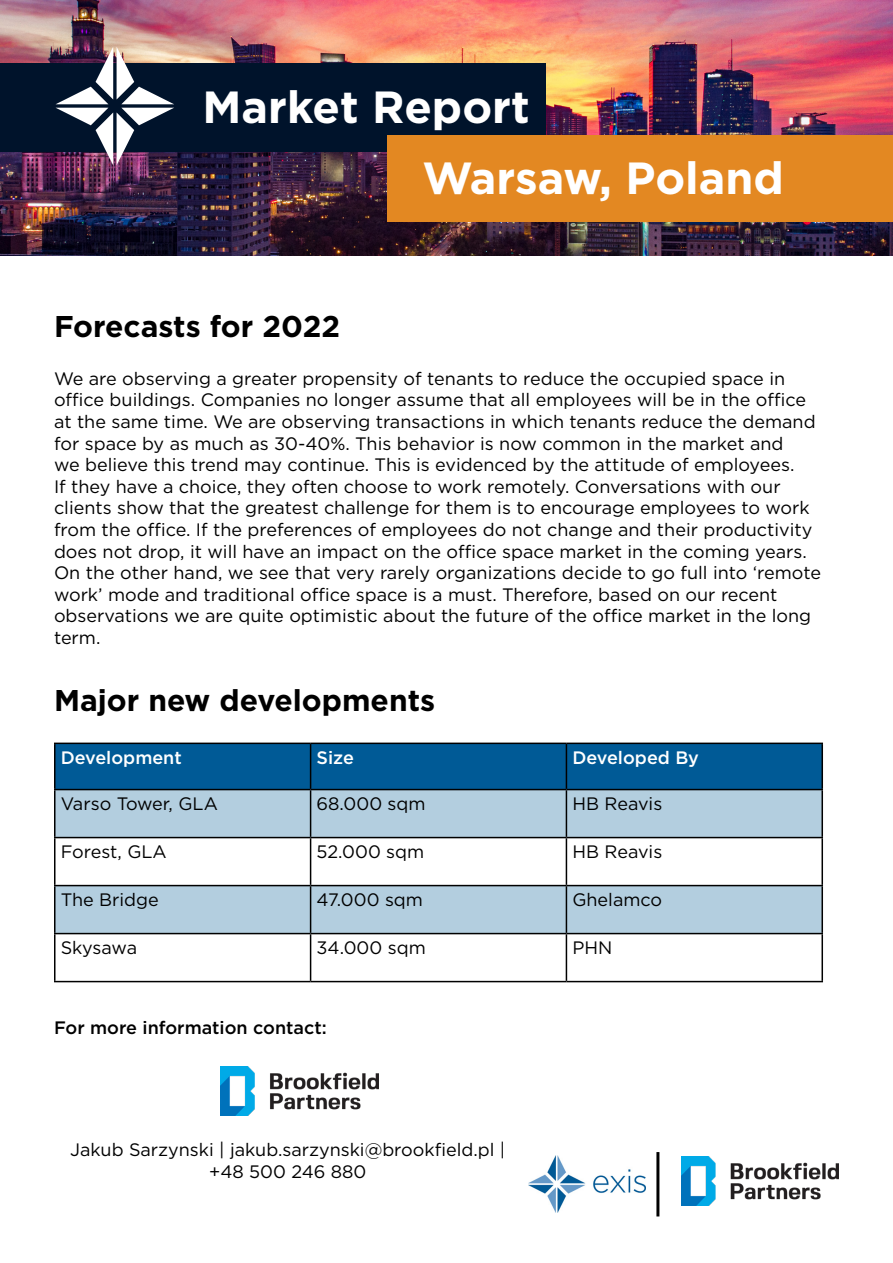
<style>
.page{position:relative;width:893px;height:1263px;background:#fff}
.page>*{position:absolute;margin:0;border:0;box-sizing:border-box;transform-origin:0 0}
.t1{font:700 45px "Gotham";color:#fff}
.t2{font:700 30px "Gotham";color:#000}
.t3{font:18px/21.6px "Gotham";color:#000}
.t4{font:500 18px "Gotham";color:#fff}
.t5{font:500 18px "Gotham";color:#000}
</style>
<div class="page">
<img style="left:0;top:0;width:893px;height:255px">
<div style="left:0;top:63px;width:545px;height:88px;background:#00132b"></div>
<div style="left:387px;top:135px;width:506px;height:87px;background:#e38822"></div>
<img style="left:56px;top:47px;width:118px;height:118px">
<img style="left:528px;top:1156px;width:117px;height:57px">
<hr style="left:656px;top:1152px;width:3px;height:64px;background:#000">
<div style="left:56px;top:744px;width:765px;height:45px;background:#005a96"></div>
<svg style="left:56px;top:790px;width:765px;height:143px;fill:#b3cedf"></svg>
<svg style="left:56px;top:934px;width:765px;height:47px"></svg>
<hr style="left:54px;top:743px;width:257px;height:1px;background:#000">
<hr style="left:54px;top:744px;width:2px;height:45px;background:#000">
<hr style="left:311px;top:743px;width:255px;height:1px;background:#000">
<hr style="left:310px;top:744px;width:1px;height:45px;background:#000">
<hr style="left:566px;top:743px;width:257px;height:1px;background:#000">
<hr style="left:566px;top:744px;width:1px;height:45px;background:#000">
<hr style="left:821px;top:744px;width:2px;height:45px;background:#000">
<hr style="left:54px;top:789px;width:257px;height:1px;background:#000">
<hr style="left:54px;top:790px;width:2px;height:47px;background:#000">
<hr style="left:311px;top:789px;width:255px;height:1px;background:#000">
<hr style="left:310px;top:790px;width:1px;height:47px;background:#000">
<hr style="left:566px;top:789px;width:257px;height:1px;background:#000">
<hr style="left:566px;top:790px;width:1px;height:47px;background:#000">
<hr style="left:821px;top:790px;width:2px;height:47px;background:#000">
<hr style="left:54px;top:837px;width:257px;height:1px;background:#000">
<hr style="left:54px;top:838px;width:2px;height:47px;background:#000">
<hr style="left:311px;top:837px;width:255px;height:1px;background:#000">
<hr style="left:310px;top:838px;width:1px;height:47px;background:#000">
<hr style="left:566px;top:837px;width:257px;height:1px;background:#000">
<hr style="left:566px;top:838px;width:1px;height:47px;background:#000">
<hr style="left:821px;top:838px;width:2px;height:47px;background:#000">
<hr style="left:54px;top:885px;width:257px;height:1px;background:#000">
<hr style="left:54px;top:886px;width:2px;height:47px;background:#000">
<hr style="left:311px;top:885px;width:255px;height:1px;background:#000">
<hr style="left:310px;top:886px;width:1px;height:47px;background:#000">
<hr style="left:566px;top:885px;width:257px;height:1px;background:#000">
<hr style="left:566px;top:886px;width:1px;height:47px;background:#000">
<hr style="left:821px;top:886px;width:2px;height:47px;background:#000">
<hr style="left:54px;top:933px;width:257px;height:1px;background:#000">
<hr style="left:54px;top:934px;width:2px;height:47px;background:#000">
<hr style="left:311px;top:933px;width:255px;height:1px;background:#000">
<hr style="left:310px;top:934px;width:1px;height:47px;background:#000">
<hr style="left:566px;top:933px;width:257px;height:1px;background:#000">
<hr style="left:566px;top:934px;width:1px;height:47px;background:#000">
<hr style="left:821px;top:934px;width:2px;height:47px;background:#000">
<hr style="left:54px;top:981px;width:257px;height:1px;background:#000">
<hr style="left:311px;top:981px;width:255px;height:1px;background:#000">
<hr style="left:566px;top:981px;width:257px;height:1px;background:#000">
<img style="left:681px;top:1156px;width:158px;height:49px">
<img style="left:221px;top:1066px;width:157px;height:49px">
<p class="t1" style="left:202px;top:77px;width:329px">Market Report</p>
<p class="t1" style="left:422px;top:148px;width:363px">Warsaw, Poland</p>
<p class="t2" style="left:54px;top:307px;width:288px">Forecasts for 2022</p>
<p class="t3" style="left:54px;top:367px;width:769px">We are observing a greater propensity of tenants to reduce the occupied space in office buildings. Companies no longer assume that all employees will be in the office at the same time. We are observing transactions in which tenants reduce the demand for space by as much as 30-40%. This behavior is now common in the market and<br>we believe this trend may continue. This is evidenced by the attitude of employees.<br>If they have a choice, they often choose to work remotely. Conversations with our clients show that the greatest challenge for them is to encourage employees to work from the office. If the preferences of employees do not change and their productivity does not drop, it will have an impact on the office space market in the coming years.<br>On the other hand, we see that very rarely organizations decide to go full into ‘remote work’ mode and traditional office space is a must. Therefore, based on our recent observations we are quite optimistic about the future of the office market in the long term.</p>
<p class="t2" style="left:54px;top:681px;width:383px">Major new developments</p>
<p class="t4" style="left:61px;top:746px;width:123px">Development</p>
<p class="t4" style="left:317px;top:746px;width:39px">Size</p>
<p class="t4" style="left:572px;top:746px;width:128px">Developed By</p>
<p class="t3" style="left:61px;top:792px;width:159px">Varso Tower, GLA</p>
<p class="t3" style="left:317px;top:792px;width:111px">68.000 sqm</p>
<p class="t3" style="left:572px;top:792px;width:91px">HB Reavis</p>
<p class="t3" style="left:61px;top:840px;width:108px">Forest, GLA</p>
<p class="t3" style="left:317px;top:840px;width:109px">52.000 sqm</p>
<p class="t3" style="left:572px;top:840px;width:91px">HB Reavis</p>
<p class="t3" style="left:61px;top:888px;width:100px">The Bridge</p>
<p class="t3" style="left:317px;top:888px;width:108px">47.000 sqm</p>
<p class="t3" style="left:572px;top:888px;width:91px">Ghelamco</p>
<p class="t3" style="left:61px;top:936px;width:78px">Skysawa</p>
<p class="t3" style="left:317px;top:936px;width:111px">34.000 sqm</p>
<p class="t3" style="left:572px;top:936px;width:41px">PHN</p>
<p class="t5" style="left:54px;top:1015px;width:274px">For more information contact:</p>
<p class="t3" style="left:70px;top:1138px;width:437px">Jakub Sarzynski | jakub.sarzynski@brookfield.pl |</p>
<p class="t3" style="left:209px;top:1160px;width:159px">+48 500 246 880</p>
</div>
